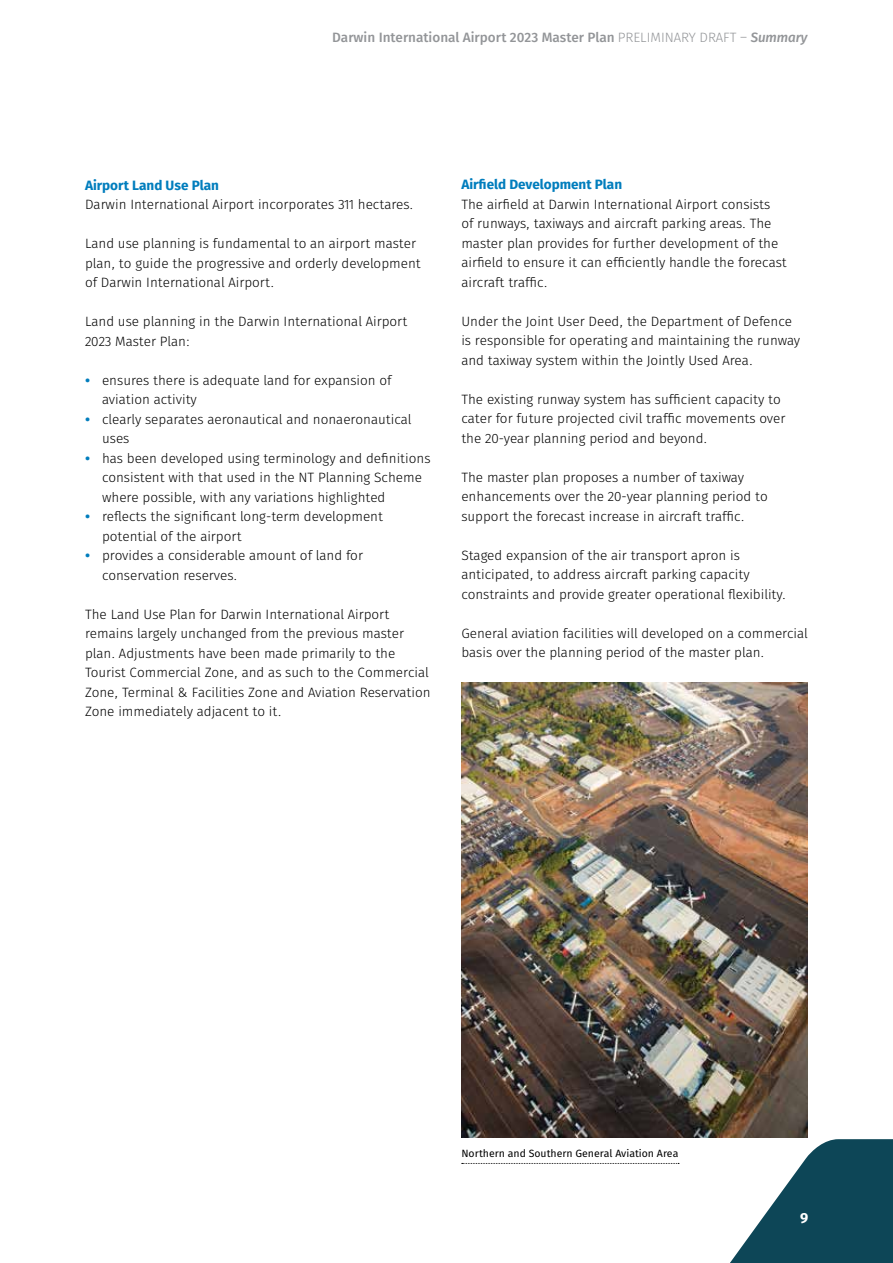
<style>
.page{position:relative;width:893px;height:1263px;background:#fff}
.page>*{position:absolute;margin:0;border:0;box-sizing:border-box;transform-origin:0 0}
.t1{font:700 14.55px "Fira Sans OT";color:#fff}
.t2{font:13.5px/19.5px "Fira Sans OT Light";color:#000}
.t3{font:13.5px "Fira Sans OT Medium";color:#939598}
.t4{font:700 13.5px "Fira Sans OT";color:#007dbd}
.t5{font:10.5px "Fira Sans OT";color:#000}
.s1{font-family:"Fira Sans OT Light"}
.s2{font-style:italic}
.s3{font-family:"Fira Sans OT";font-weight:700;color:#007dbd}
</style>
<div class="page">
<svg style="left:730px;top:1139px;width:163px;height:124px"></svg>
<img style="left:461px;top:682px;width:347px;height:455px">
<svg style="left:462px;top:1163px;width:217px;height:1px"></svg>
<p class="t3" style="left:332px;top:28px;width:477px">Darwin International Airport 2023 Master Plan <span class="s1">PRELIMINARY DRAFT –</span> <span class="s2">Summary</span></p>
<p class="t4" style="left:85px;top:175px;width:136px">Airport Land Use Plan</p>
<p class="t2" style="left:85px;top:196px;width:330px">Darwin International Airport incorporates 311 hectares.</p>
<p class="t2" style="left:85px;top:235px;width:337px">Land use planning is fundamental to an airport master plan, to guide the progressive and orderly development of Darwin International Airport.</p>
<p class="t2" style="left:85px;top:313px;width:324px">Land use planning in the Darwin International Airport<br>2023 Master Plan:</p>
<p class="t2" style="left:102px;top:371px;width:291px;text-indent:-17px"><span class="s3">•</span> ensures there is adequate land for expansion of aviation activity</p>
<p class="t2" style="left:102px;top:410px;width:311px;text-indent:-17px"><span class="s3">•</span> clearly separates aeronautical and nonaeronautical uses</p>
<p class="t2" style="left:102px;top:449px;width:330px;text-indent:-17px"><span class="s3">•</span> has been developed using terminology and definitions consistent with that used in the NT Planning Scheme where possible, with any variations highlighted</p>
<p class="t2" style="left:102px;top:508px;width:282px;text-indent:-17px"><span class="s3">•</span> reflects the significant long-term development potential of the airport</p>
<p class="t2" style="left:102px;top:547px;width:262px;text-indent:-17px"><span class="s3">•</span> provides a considerable amount of land for conservation reserves.</p>
<p class="t2" style="left:85px;top:605px;width:347px">The Land Use Plan for Darwin International Airport remains largely unchanged from the previous master plan. Adjustments have been made primarily to the Tourist Commercial Zone, and as such to the Commercial Zone, Terminal &amp; Facilities Zone and Aviation Reservation Zone immediately adjacent to it.</p>
<p class="t4" style="left:461px;top:175px;width:162px">Airfield Development Plan</p>
<p class="t2" style="left:461px;top:196px;width:327px">The airfield at Darwin International Airport consists<br>of runways, taxiways and aircraft parking areas. The master plan provides for further development of the airfield to ensure it can efficiently handle the forecast aircraft traffic.</p>
<p class="t2" style="left:461px;top:312px;width:340px">Under the Joint User Deed, the Department of Defence is responsible for operating and maintaining the runway and taxiway system within the Jointly Used Area.</p>
<p class="t2" style="left:461px;top:390px;width:325px">The existing runway system has sufficient capacity to cater for future projected civil traffic movements over the 20-year planning period and beyond.</p>
<p class="t2" style="left:461px;top:468px;width:308px">The master plan proposes a number of taxiway enhancements over the 20-year planning period to support the forecast increase in aircraft traffic.</p>
<p class="t2" style="left:461px;top:546px;width:326px">Staged expansion of the air transport apron is anticipated, to address aircraft parking capacity constraints and provide greater operational flexibility.</p>
<p class="t2" style="left:461px;top:624px;width:348px">General aviation facilities will developed on a commercial basis over the planning period of the master plan.</p>
<p class="t5" style="left:461px;top:1146px;width:219px">Northern and Southern General Aviation Area</p>
<p class="t1" style="left:800px;top:1208px;width:10px">9</p>
</div>
